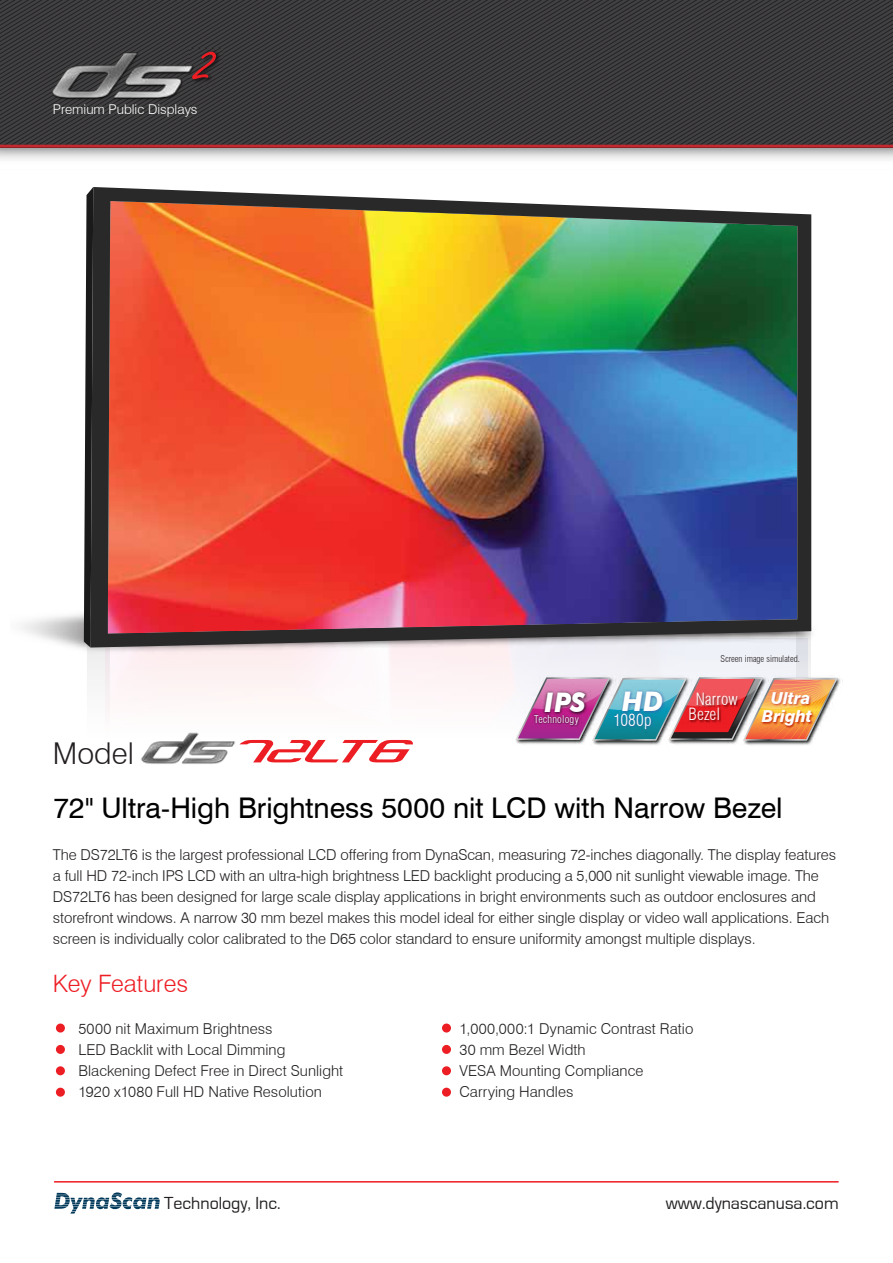
<style>
.page{position:relative;width:893px;height:1263px;background:#fff}
.page>*{position:absolute;margin:0;border:0;box-sizing:border-box;transform-origin:0 0}
.t1{font:300 30.15px "Swiss 721 BT";color:#231f20}
.t2{font:28.5px "Swiss 721 BT";color:#010101}
.t3{font:italic 700 27px "Futura BT";color:#fff}
.t4{font:300 24px "Swiss 721 BT";color:#ed1d24}
.t5{font:18px "Eurostile";color:#231f20}
.t6{font:300 condensed 16.5px/15px "Swiss 721 BT";letter-spacing:.01em;color:#fff}
.t7{font:italic 800 16.5px/18px "Swiss 721 BT";letter-spacing:-.015em;color:#fff;text-align:center}
.t8{font:300 15px/21px "Swiss 721 BT";letter-spacing:-.005em;color:#231f20}
.t9{font:300 13.5px "Swiss 721 BT";color:#fff}
.t10{font:300 condensed 10.5px "Swiss 721 BT";letter-spacing:.02em;color:#fff}
.t11{font:300 condensed 9px "Swiss 721 BT";color:#231f20}
</style>
<div class="page">
<svg style="left:84px;top:190px;width:7px;height:457px;background:#434343"></svg>
<img style="left:91px;top:187px;width:720px;height:460px">
<svg style="left:245px;top:740px;width:168px;height:22px"></svg>
<img style="left:141px;top:732px;width:104px;height:32px">
<div style="left:56px;top:1023px;width:9px;height:9px;background:#ed1d24;border-radius:50%"></div>
<div style="left:56px;top:1045px;width:9px;height:9px;background:#ed1d24;border-radius:50%"></div>
<div style="left:56px;top:1066px;width:9px;height:9px;background:#ed1d24;border-radius:50%"></div>
<div style="left:56px;top:1088px;width:9px;height:9px;background:#ed1d24;border-radius:50%"></div>
<div style="left:442px;top:1023px;width:9px;height:9px;background:#ed1d24;border-radius:50%"></div>
<div style="left:442px;top:1045px;width:9px;height:9px;background:#ed1d24;border-radius:50%"></div>
<div style="left:442px;top:1066px;width:9px;height:9px;background:#ed1d24;border-radius:50%"></div>
<div style="left:442px;top:1088px;width:9px;height:9px;background:#ed1d24;border-radius:50%"></div>
<hr style="left:54px;top:1181px;width:785px;height:1px;background:#ed1d24">
<svg style="left:54px;top:1192px;width:106px;height:21px"></svg>
<img style="left:599px;top:676px;width:68px;height:70px">
<img style="left:768px;top:676px;width:75px;height:12px">
<img style="left:768px;top:741px;width:44px;height:4px">
<img style="left:667px;top:675px;width:101px;height:70px">
<img style="left:665px;top:741px;width:97px;height:5px">
<img style="left:514px;top:675px;width:101px;height:70px">
<img style="left:516px;top:677px;width:322px;height:64px">
<img style="left:540px;top:684px;width:50px;height:39px">
<img style="left:532px;top:712px;width:49px;height:16px">
<svg style="left:0;top:0;width:893px;height:145px;background:#393738"></svg>
<hr style="left:0;top:145px;width:893px;height:3px;background:#c2282e">
<img style="left:208px;top:49px;width:14px;height:36px">
<svg style="left:208px;top:52px;width:8px;height:27px"></svg>
<img style="left:37px;top:41px;width:171px;height:68px">
<p class="t9" style="left:53px;top:101px;width:146px">Premium Public Displays</p>
<h3 class="t3" style="left:544px;top:686px;width:43px">IPS</h3>
<p class="t10" style="left:534px;top:713px;width:46px">Technology</p>
<h3 class="t3" style="left:622px;top:685px;width:43px">HD</h3>
<p class="t6" style="left:613px;top:713px;width:40px">1080p</p>
<p class="t11" style="left:720px;top:653px;width:81px">Screen image simulated.</p>
<p class="t6" style="left:688px;top:692px;width:51px;text-indent:7px">Narrow<br>Bezel</p>
<p class="t7" style="left:762px;top:689px;width:52px">Ultra<br>Bright</p>
<h1 class="t1" style="left:53px;top:735px;width:82px">Model</h1>
<h2 class="t2" style="left:53px;top:790px;width:731px">72" Ultra-High Brightness 5000 nit LCD with Narrow Bezel</h2>
<p class="t8" style="left:53px;top:844px;width:785px">The DS72LT6 is the largest professional LCD offering from DynaScan, measuring 72-inches diagonally. The display features a full HD 72-inch IPS LCD with an ultra-high brightness LED backlight producing a 5,000 nit sunlight viewable image. The DS72LT6 has been designed for large scale display applications in bright environments such as outdoor enclosures and storefront windows. A narrow 30 mm bezel makes this model ideal for either single display or video wall applications. Each screen is individually color calibrated to the D65 color standard to ensure uniformity amongst multiple displays.</p>
<h3 class="t4" style="left:53px;top:968px;width:137px">Key Features</h3>
<p class="t8" style="left:459px;top:1017px;width:235px">1,000,000:1 Dynamic Contrast Ratio<br>30 mm Bezel Width<br>VESA Mounting Compliance<br>Carrying Handles</p>
<p class="t8" style="left:78px;top:1017px;width:266px">5000 nit Maximum Brightness<br>LED Backlit with Local Dimming Blackening Defect Free in Direct Sunlight 1920 x1080 Full HD Native Resolution</p>
<p class="t5" style="left:164px;top:1193px;width:118px">Technology, Inc.</p>
<p class="t5" style="left:666px;top:1193px;width:175px">www.dynascanusa.com</p>
</div>
